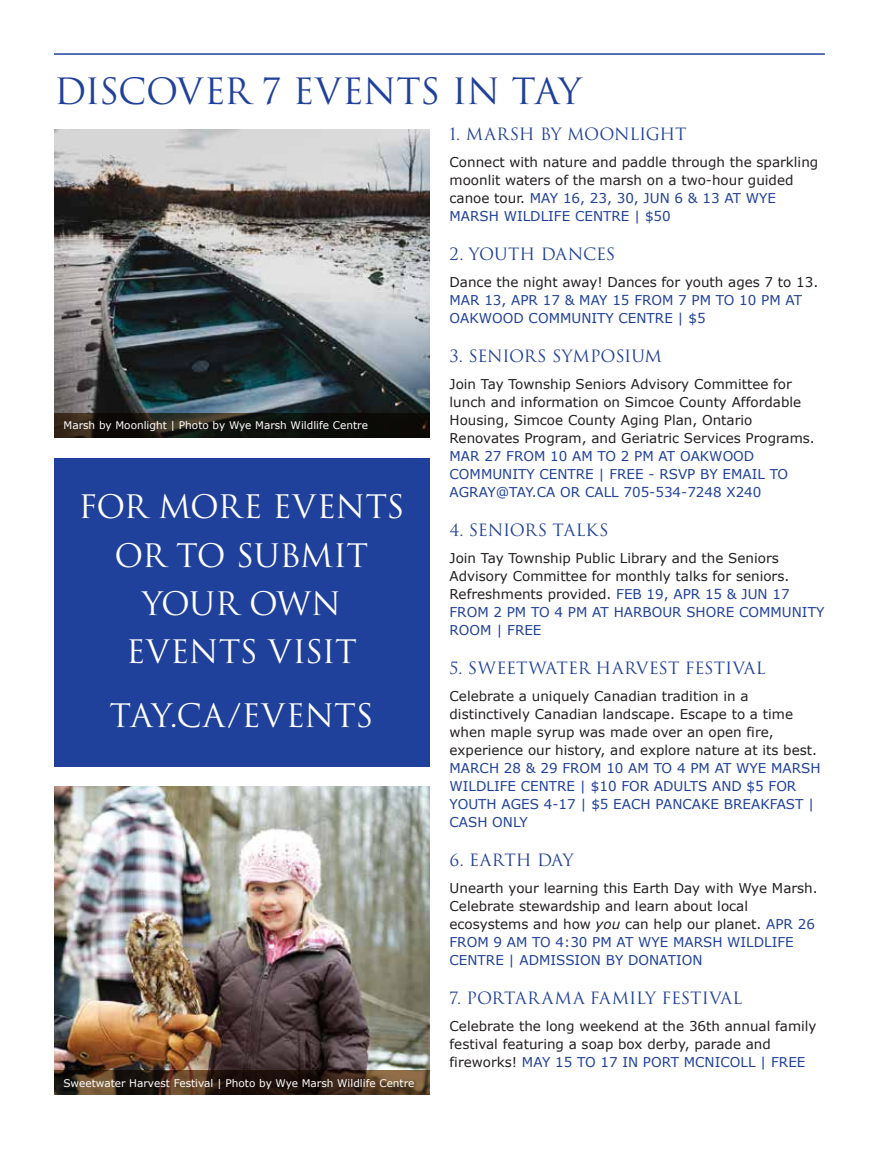
<style>
.page{position:relative;width:879px;height:1149px;background:#fff}
.page>*{position:absolute;margin:0;border:0;box-sizing:border-box;transform-origin:0 0}
.t1{font:35.25px "Trajan Pro 3";letter-spacing:-.02em;color:#20419b}
.t2{font:31.5px/48px "Trajan Pro 3";letter-spacing:-.02em;color:#fff;text-align:center}
.t3{font:16.5px "Trajan Pro 3";letter-spacing:-.01em;color:#20419b}
.t4{font:13.5px/18px "Verdana";color:#231f20}
.t5{font:13.5px/18px "Verdana";color:#20419b}
.t6{font:10.5px "Verdana";color:#fff}
.s1{color:#20419b}
.s2{font-style:italic}
</style>
<div class="page">
<hr style="left:54px;top:53px;width:770px;height:2px;background:#20419b">
<img style="left:54px;top:786px;width:375px;height:284px">
<img style="left:54px;top:129px;width:375px;height:284px">
<svg style="left:54px;top:413px;width:375px;height:24px;background:#18160f"></svg>
<svg style="left:54px;top:1070px;width:375px;height:24px;background:#3c291a"></svg>
<div style="left:54px;top:457px;width:375px;height:309px;background:#20419b"></div>
<h1 class="t1" style="left:54px;top:67px;width:528px">DISCOVER 7 EVENTS IN TAY</h1>
<p class="t6" style="left:63px;top:418px;width:306px">Marsh by Moonlight | Photo by Wye Marsh Wildlife Centre</p>
<h2 class="t2" style="left:78px;top:484px;width:327px">FOR MORE EVENTS<br>OR TO SUBMIT<br>YOUR OWN<br>EVENTS VISIT</h2>
<h2 class="t2" style="left:109px;top:693px;width:265px">TAY.CA/EVENTS</h2>
<p class="t6" style="left:63px;top:1075px;width:352px">Sweetwater Harvest Festival | Photo by Wye Marsh Wildlife Centre</p>
<p class="t3" style="left:449px;top:122px;width:238px">1. MARSH BY MOONLIGHT</p>
<p class="t4" style="left:449px;top:153px;width:370px">Connect with nature and paddle through the sparkling moonlit waters of the marsh on a two-hour guided canoe tour. <span class="s1">MAY 16, 23, 30, JUN 6 &amp; 13 AT WYE MARSH WILDLIFE CENTRE | $50</span></p>
<p class="t3" style="left:449px;top:242px;width:167px">2. YOUTH DANCES</p>
<p class="t4" style="left:449px;top:273px;width:370px">Dance the night away! Dances for youth ages 7 to 13.</p>
<p class="t5" style="left:449px;top:291px;width:354px">MAR 13, APR 17 &amp; MAY 15 FROM 7 PM TO 10 PM AT<br>OAKWOOD COMMUNITY CENTRE | $5</p>
<p class="t3" style="left:449px;top:344px;width:214px">3. SENIORS SYMPOSIUM</p>
<p class="t4" style="left:449px;top:375px;width:366px">Join Tay Township Seniors Advisory Committee for lunch and information on Simcoe County Affordable Housing, Simcoe County Aging Plan, Ontario Renovates Program, and Geriatric Services Programs.</p>
<p class="t5" style="left:449px;top:446px;width:340px">MAR 27 FROM 10 AM TO 2 PM AT OAKWOOD<br>COMMUNITY CENTRE | FREE - RSVP BY EMAIL TO<br>AGRAY@TAY.CA OR CALL 705-534-7248 X240</p>
<p class="t3" style="left:449px;top:518px;width:160px">4. SENIORS TALKS</p>
<p class="t4" style="left:449px;top:549px;width:376px">Join Tay Township Public Library and the Seniors Advisory Committee for monthly talks for seniors.<br>Refreshments provided. <span class="s1">FEB 19, APR 15 &amp; JUN 17<br>FROM 2 PM TO 4 PM AT HARBOUR SHORE COMMUNITY ROOM | FREE</span></p>
<p class="t3" style="left:449px;top:656px;width:317px">5. SWEETWATER HARVEST FESTIVAL</p>
<p class="t4" style="left:449px;top:687px;width:369px">Celebrate a uniquely Canadian tradition in a distinctively Canadian landscape. Escape to a time when maple syrup was made over an open fire, experience our history, and explore nature at its best.</p>
<p class="t5" style="left:449px;top:758px;width:372px">MARCH 28 &amp; 29 FROM 10 AM TO 4 PM AT WYE MARSH WILDLIFE CENTRE | $10 FOR ADULTS AND $5 FOR YOUTH AGES 4-17 | $5 EACH PANCAKE BREAKFAST | CASH ONLY</p>
<p class="t3" style="left:449px;top:848px;width:125px">6. EARTH DAY</p>
<p class="t4" style="left:449px;top:879px;width:369px">Unearth your learning this Earth Day with Wye Marsh.<br>Celebrate stewardship and learn about local ecosystems and how <span class="s2">you</span> can help our planet. <span class="s1">APR 26<br>FROM 9 AM TO 4:30 PM AT WYE MARSH WILDLIFE CENTRE | ADMISSION BY DONATION</span></p>
<p class="t3" style="left:449px;top:986px;width:294px">7. PORTARAMA FAMILY FESTIVAL</p>
<p class="t4" style="left:449px;top:1017px;width:368px">Celebrate the long weekend at the 36th annual family festival featuring a soap box derby, parade and fireworks! <span class="s1">MAY 15 TO 17 IN PORT MCNICOLL | FREE</span></p>
</div>
